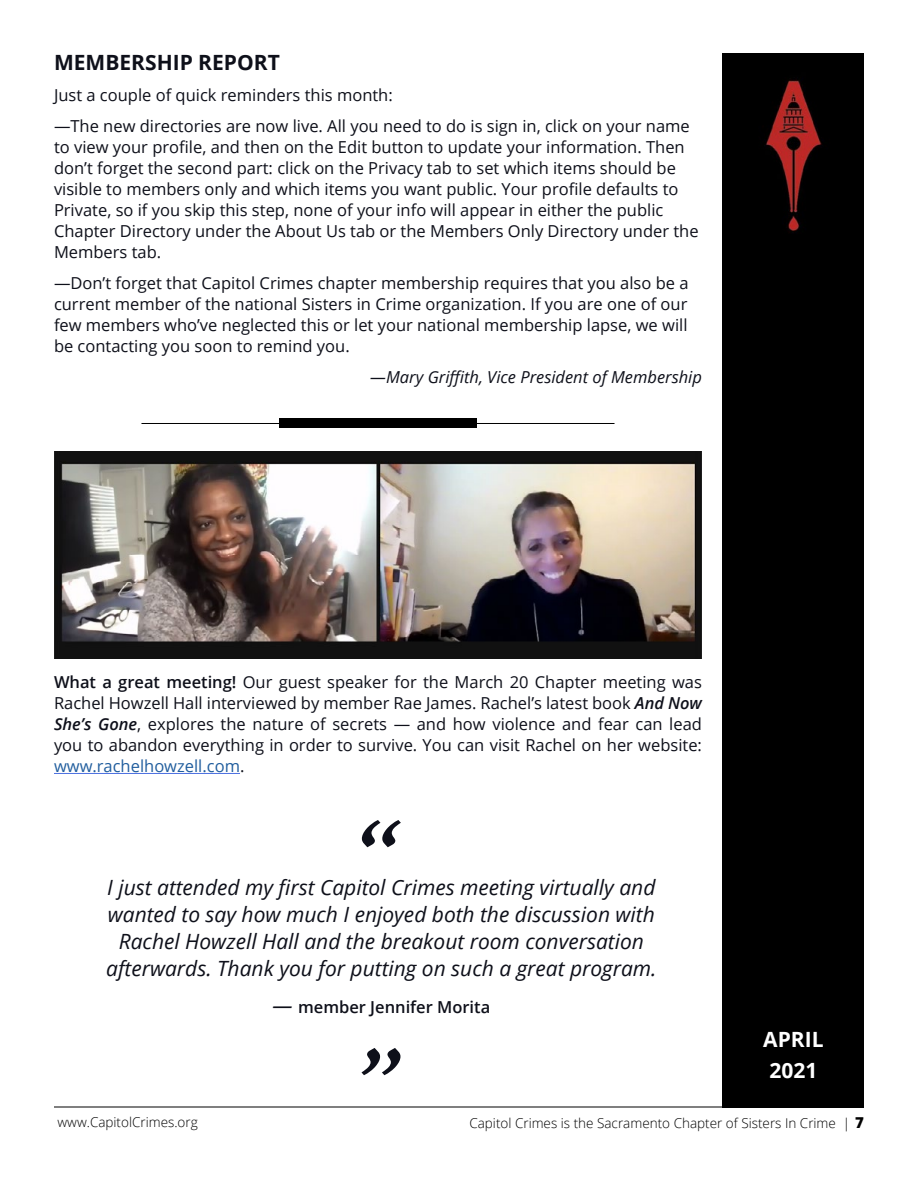
<style>
.page{position:relative;width:918px;height:1188px;background:#fff}
.page>*{position:absolute;margin:0;border:0;box-sizing:border-box;transform-origin:0 0}
.t1{font:italic 21px/27px "Open Sans";color:#0e101a;text-align:center}
.t2{font:700 21px "Open Sans";color:#0e101a}
.t3{font:700 21px/31px "Open Sans";color:#fff}
.t4{font:16.5px/21px "Open Sans";color:#0e101a;text-align:justify}
.t5{font:italic 16.5px "Open Sans";color:#0e101a}
.t6{font:600 16.5px "Open Sans";color:#0e101a}
.t7{font:300 13.5px "Open Sans";color:#000}
.s1{font-weight:600}
.s2{font-weight:600;font-style:italic}
.s3{color:#215e9e}
.s4{font-weight:400;font-style:italic;font-size:21px}
.s5{font-weight:800;font-size:15px}
</style>
<div class="page">
<hr style="left:54px;top:1107px;width:810px;height:1px;background:#000">
<div style="left:723px;top:54px;width:141px;height:1053px;background:#000"></div>
<img style="left:765px;top:79px;width:57px;height:153px">
<hr style="left:54px;top:773px;width:186px;height:1px;background:#4a6ee0">
<svg style="left:362px;top:820px;width:39px;height:27px"></svg>
<hr style="left:141px;top:423px;width:474px;height:1px;background:#000">
<div style="left:279px;top:418px;width:198px;height:10px;background:#000"></div>
<img style="left:54px;top:451px;width:648px;height:208px">
<svg style="left:362px;top:1048px;width:38px;height:27px"></svg>
<p class="t2" style="left:54px;top:47px;width:227px">MEMBERSHIP REPORT</p>
<p class="t4" style="left:54px;top:79px;width:637px;line-height:31px">Just a couple of quick reminders this month:<br>—The new directories are now live. All you need to do is sign in, click on your name</p>
<p class="t4" style="left:54px;top:136px;width:646px;text-align:left">to view your profile, and then on the Edit button to update your information. Then don’t forget the second part: click on the Privacy tab to set which items should be visible to members only and which items you want public. Your profile defaults to Private, so if you skip this step, none of your info will appear in either the public Chapter Directory under the About Us tab or the Members Only Directory under the Members tab.</p>
<p class="t4" style="left:54px;top:272px;width:636px">—Don’t forget that Capitol Crimes chapter membership requires that you also be a current member of the national Sisters in Crime organization. If you are one of our few members who’ve neglected this or let your national membership lapse, we will be contacting you soon to remind you.</p>
<p class="t5" style="left:370px;top:365px;width:333px">—Mary Griffith, Vice President of Membership</p>
<p class="t4" style="left:54px;top:671px;width:650px"><span class="s1">What a great meeting!</span> Our guest speaker for the March 20 Chapter meeting was Rachel Howzell Hall interviewed by member Rae James. Rachel’s latest book <span class="s2">And Now She’s Gone</span>, explores the nature of secrets ― and how violence and fear can lead you to abandon everything in order to survive. You can visit Rachel on her website: <span class="s3">www.rachelhowzell.com</span>.</p>
<p class="t1" style="left:106px;top:873px;width:552px">I just attended my first Capitol Crimes meeting virtually and wanted to say how much I enjoyed both the discussion with Rachel Howzell Hall and the breakout room conversation afterwards. Thank you for putting on such a great program.</p>
<p class="t6" style="left:272px;top:996px;width:219px"><span class="s4">—</span> member Jennifer Morita</p>
<p class="t3" style="left:763px;top:1024px;width:62px">APRIL<br>2021</p>
<p class="t7" style="left:58px;top:1113px;width:142px">www.CapitolCrimes.org</p>
<p class="t7" style="left:469px;top:1114px;width:396px">Capitol Crimes is the Sacramento Chapter of Sisters In Crime | <span class="s5">7</span></p>
</div>
